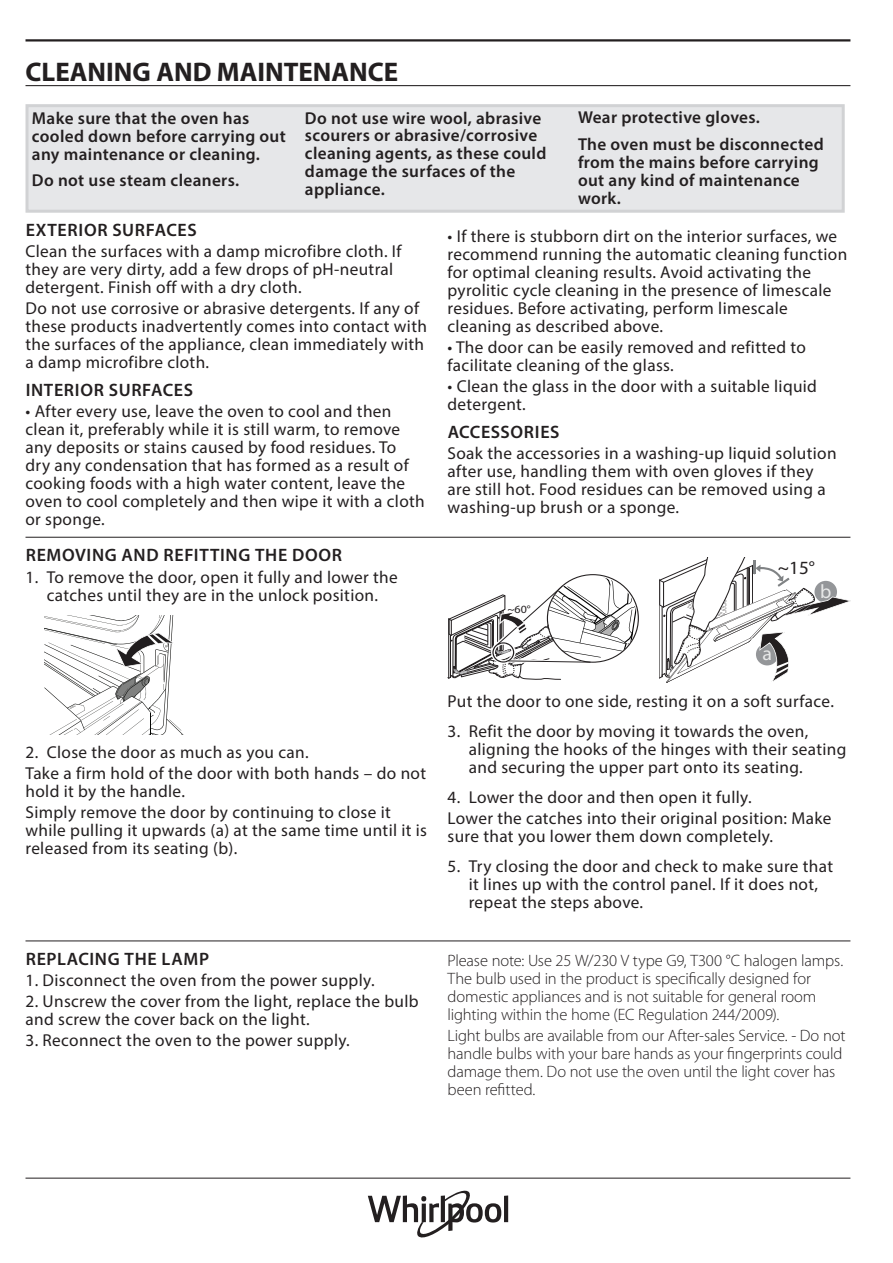
<style>
.page{position:relative;width:893px;height:1263px;background:#fff}
.page>*{position:absolute;margin:0;border:0;box-sizing:border-box;transform-origin:0 0}
.t1{font:700 27px "Myriad Pro";color:#231f20}
.t2{font:19.5px "Myriad Pro";color:#e8e9e9}
.t3{font:18.75px "Myriad Pro";color:#231f20}
.t4{font:600 18px "Myriad Pro";letter-spacing:.035em;color:#231f20}
.t5{font:17.25px/18px "Myriad Pro";letter-spacing:.02em;color:#231f20}
.t6{font:600 17.25px/18px "Myriad Pro";letter-spacing:.02em;color:#231f20}
.t7{font:300 16.5px/18px "Myriad Pro";letter-spacing:-.01em;color:#231f20}
.t8{font:11.1px "Myriad Pro";color:#231f20;scale:1.08 1}
</style>
<div class="page">
<hr style="left:26px;top:1178px;width:824px;height:1px;background:#231f20">
<hr style="left:26px;top:39px;width:824px;height:3px;background:#231f20">
<hr style="left:504px;top:1195px;width:4px;height:27px;background:#231f20">
<svg style="left:368px;top:1191px;width:133px;height:46px"></svg>
<hr style="left:26px;top:85px;width:824px;height:1px;background:#231f20">
<div style="left:27px;top:106px;width:816px;height:105px;background:#e6e7e9"></div>
<div style="left:26px;top:104px;width:819px;height:109px;border:3px solid #d1d2d4"></div>
<hr style="left:26px;top:537px;width:824px;height:1px;background:#231f20">
<svg style="left:44px;top:616px;width:140px;height:119px"></svg>
<svg style="left:448px;top:576px;width:189px;height:104px"></svg>
<svg style="left:659px;top:558px;width:191px;height:125px"></svg>
<hr style="left:26px;top:941px;width:824px;height:1px;background:#231f20">
<h1 class="t1" style="left:26px;top:54px;width:374px">CLEANING AND MAINTENANCE</h1>
<p class="t6" style="left:32px;top:108px;width:255px">Make sure that the oven has cooled down before carrying out any maintenance or cleaning.</p>
<p class="t6" style="left:32px;top:171px;width:209px">Do not use steam cleaners.</p>
<p class="t6" style="left:305px;top:108px;width:243px">Do not use wire wool, abrasive scourers or abrasive/corrosive cleaning agents, as these could damage the surfaces of the appliance.</p>
<p class="t6" style="left:578px;top:104px;width:247px;line-height:26.5px">Wear protective gloves.<br>The oven must be disconnected</p>
<p class="t6" style="left:578px;top:153px;width:242px">from the mains before carrying out any kind of maintenance work.</p>
<p class="t4" style="left:26px;top:218px;width:173px">EXTERIOR SURFACES</p>
<p class="t5" style="left:26px;top:242px;width:378px">Clean the surfaces with a damp microfibre cloth. If they are very dirty, add a few drops of pH-neutral detergent. Finish off with a dry cloth.</p>
<p class="t5" style="left:26px;top:299px;width:403px">Do not use corrosive or abrasive detergents. If any of these products inadvertently comes into contact with the surfaces of the appliance, clean immediately with a damp microfibre cloth.</p>
<p class="t4" style="left:26px;top:378px;width:169px">INTERIOR SURFACES</p>
<p class="t5" style="left:26px;top:402px;width:401px">• After every use, leave the oven to cool and then clean it, preferably while it is still warm, to remove any deposits or stains caused by food residues. To dry any condensation that has formed as a result of cooking foods with a high water content, leave the oven to cool completely and then wipe it with a cloth or sponge.</p>
<p class="t4" style="left:26px;top:544px;width:318px">REMOVING AND REFITTING THE DOOR</p>
<p class="t5" style="left:26px;top:567px;width:374px;text-align:center">1. To remove the door, open it fully and lower the catches until they are in the unlock position.</p>
<p class="t5" style="left:26px;top:741px;width:402px;line-height:21px">2. Close the door as much as you can.<br>Take a firm hold of the door with both hands – do not</p>
<p class="t5" style="left:26px;top:780px;width:367px;line-height:21px">hold it by the handle.<br>Simply remove the door by continuing to close it</p>
<p class="t5" style="left:26px;top:820px;width:403px">while pulling it upwards (a) at the same time until it is released from its seating (b).</p>
<p class="t4" style="left:26px;top:947px;width:185px">REPLACING THE LAMP</p>
<p class="t5" style="left:26px;top:971px;width:351px">1. Disconnect the oven from the power supply.</p>
<p class="t5" style="left:26px;top:992px;width:395px">2. Unscrew the cover from the light, replace the bulb and screw the cover back on the light.</p>
<p class="t5" style="left:26px;top:1031px;width:326px">3. Reconnect the oven to the power supply.</p>
<p class="t5" style="left:448px;top:227px;width:401px">• If there is stubborn dirt on the interior surfaces, we recommend running the automatic cleaning function for optimal cleaning results. Avoid activating the pyrolitic cycle cleaning in the presence of limescale residues. Before activating, perform limescale cleaning as described above.</p>
<p class="t5" style="left:448px;top:338px;width:360px">• The door can be easily removed and refitted to facilitate cleaning of the glass.</p>
<p class="t5" style="left:448px;top:377px;width:371px">• Clean the glass in the door with a suitable liquid detergent.</p>
<p class="t4" style="left:448px;top:420px;width:113px">ACCESSORIES</p>
<p class="t5" style="left:448px;top:444px;width:391px">Soak the accessories in a washing-up liquid solution after use, handling them with oven gloves if they are still hot. Food residues can be removed using a washing-up brush or a sponge.</p>
<p class="t3" style="left:778px;top:556px;width:38px">~15°</p>
<p class="t8" style="left:507px;top:602px;width:23px">~60°</p>
<p class="t2" style="left:762px;top:641px;width:11px">a</p>
<p class="t2" style="left:820px;top:579px;width:13px">b</p>
<p class="t5" style="left:448px;top:692px;width:388px">Put the door to one side, resting it on a soft surface.</p>
<p class="t5" style="left:469px;top:722px;width:379px;text-indent:-21px">3. Refit the door by moving it towards the oven, aligning the hooks of the hinges with their seating and securing the upper part onto its seating.</p>
<p class="t5" style="left:448px;top:787px;width:386px;line-height:21px">4. Lower the door and then open it fully.<br>Lower the catches into their original position: Make</p>
<p class="t5" style="left:448px;top:827px;width:327px">sure that you lower them down completely.</p>
<p class="t5" style="left:469px;top:857px;width:366px;text-indent:-21px">5. Try closing the door and check to make sure that it lines up with the control panel. If it does not, repeat the steps above.</p>
<p class="t7" style="left:448px;top:952px;width:397px">Please note: Use 25 W/230 V type G9, T300 °C halogen lamps.<br>The bulb used in the product is specifically designed for domestic appliances and is not suitable for general room lighting within the home (EC Regulation 244/2009).</p>
<p class="t7" style="left:448px;top:1027px;width:399px">Light bulbs are available from our After-sales Service. - Do not handle bulbs with your bare hands as your fingerprints could damage them. Do not use the oven until the light cover has been refitted.</p>
</div>
